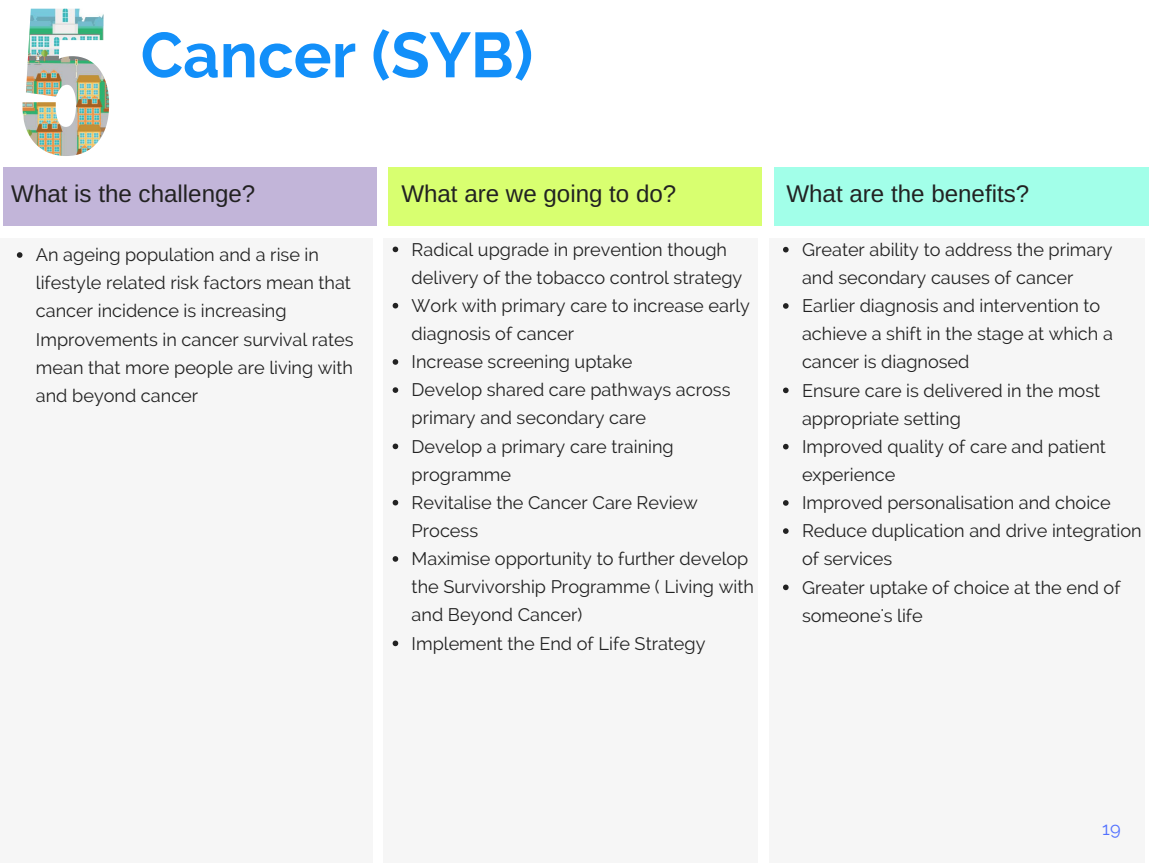
<style>
.page{position:relative;width:1152px;height:863px;background:#fff}
.page>*{position:absolute;margin:0;border:0;box-sizing:border-box;transform-origin:0 0}
.t1{font:700 63.45px "Raleway";color:#128ff9}
.t2{font:24.15px "Arimo";color:#222}
.t3{font:18.15px/28.2px "Raleway";color:#222}
.t4{font:18.15px "Raleway";color:#5271ff}
</style>
<div class="page">
<div style="left:0;top:238px;width:372px;height:624px;background:#f6f6f6"></div>
<div style="left:384px;top:238px;width:374px;height:624px;background:#f6f6f6"></div>
<div style="left:770px;top:238px;width:375px;height:624px;background:#f6f6f6"></div>
<div style="left:3px;top:167px;width:374px;height:59px;background:#c2b5d9"></div>
<div style="left:388px;top:167px;width:374px;height:59px;background:#d8ff70"></div>
<div style="left:774px;top:167px;width:375px;height:59px;background:#a2ffe9"></div>
<svg style="left:17px;top:252px;width:5px;height:6px"></svg>
<svg style="left:393px;top:246px;width:5px;height:6px"></svg>
<svg style="left:393px;top:303px;width:5px;height:5px"></svg>
<svg style="left:393px;top:359px;width:5px;height:6px"></svg>
<svg style="left:393px;top:387px;width:5px;height:6px"></svg>
<svg style="left:393px;top:443px;width:5px;height:6px"></svg>
<svg style="left:393px;top:500px;width:5px;height:5px"></svg>
<svg style="left:393px;top:556px;width:5px;height:5px"></svg>
<svg style="left:393px;top:640px;width:5px;height:6px"></svg>
<svg style="left:783px;top:247px;width:6px;height:5px"></svg>
<svg style="left:783px;top:303px;width:6px;height:6px"></svg>
<svg style="left:783px;top:387px;width:6px;height:6px"></svg>
<svg style="left:783px;top:444px;width:6px;height:5px"></svg>
<svg style="left:783px;top:500px;width:6px;height:5px"></svg>
<svg style="left:783px;top:528px;width:6px;height:6px"></svg>
<svg style="left:783px;top:584px;width:6px;height:6px"></svg>
<img style="left:22px;top:9px;width:87px;height:147px">
<h1 class="t1" style="left:141px;top:18px;width:394px">Cancer (SYB)</h1>
<h2 class="t2" style="left:11px;top:180px;width:246px">What is the challenge?</h2>
<h2 class="t2" style="left:401px;top:180px;width:277px">What are we going to do?</h2>
<h2 class="t2" style="left:786px;top:180px;width:244px">What are the benefits?</h2>
<p class="t3" style="left:36px;top:241px;width:319px">An ageing population and a rise in lifestyle related risk factors mean that cancer incidence is increasing Improvements in cancer survival rates mean that more people are living with and beyond cancer</p>
<p class="t3" style="left:412px;top:235px;width:344px">Radical upgrade in prevention though delivery of the tobacco control strategy<br>Work with primary care to increase early diagnosis of cancer<br>Increase screening uptake<br>Develop shared care pathways across primary and secondary care<br>Develop a primary care training programme<br>Revitalise the Cancer Care Review<br>Process<br>Maximise opportunity to further develop the Survivorship Programme ( Living with and Beyond Cancer)<br>Implement the End of Life Strategy</p>
<p class="t3" style="left:802px;top:235px;width:341px">Greater ability to address the primary and secondary causes of cancer<br>Earlier diagnosis and intervention to achieve a shift in the stage at which a cancer is diagnosed<br>Ensure care is delivered in the most appropriate setting<br>Improved quality of care and patient experience<br>Improved personalisation and choice<br>Reduce duplication and drive integration of services<br>Greater uptake of choice at the end of someone's life</p>
<p class="t4" style="left:1102px;top:817px;width:20px">19</p>
</div>
